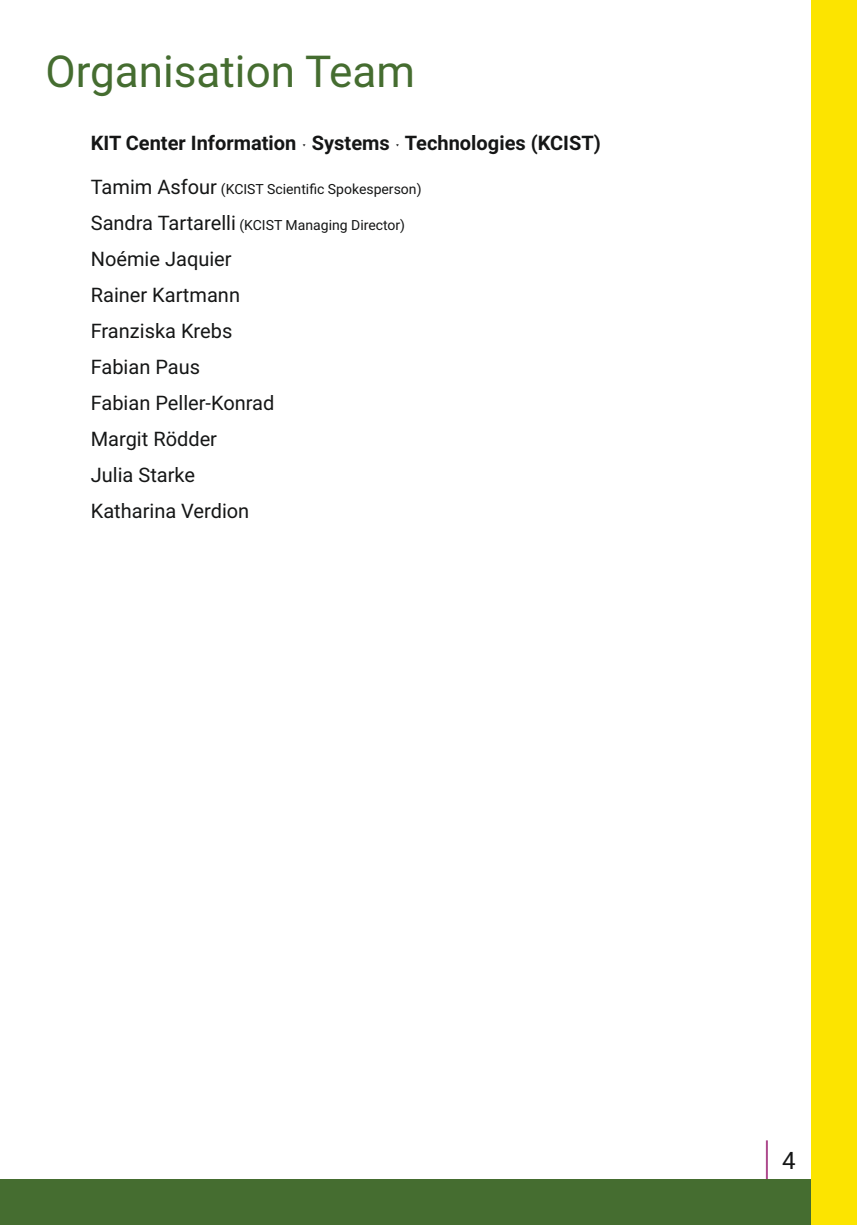
<style>
.page{position:relative;width:857px;height:1225px;background:#fff}
.page>*{position:absolute;margin:0;border:0;box-sizing:border-box;transform-origin:0 0}
.t1{font:44px "Roboto";color:#456d30}
.t2{font:24px "Roboto";color:#151616}
.t3{font:20px/36px "Roboto";color:#151616}
.t4{font:700 20px "Roboto";color:#151616}
.t5{font:14px "Roboto";color:#151616}
.s1{font-family:"Calibri"}
.s2{font-size:20px}
</style>
<div class="page">
<hr style="left:765px;top:1140px;width:2px;height:39px;background:#ad498c">
<div style="left:0;top:1179px;width:811px;height:46px;background:#456d30"></div>
<div style="left:811px;top:0;width:45px;height:1225px;background:#fce400"></div>
<h1 class="t1" style="left:45px;top:53px;width:371px">Organisation Team</h1>
<p class="t4" style="left:91px;top:135px;width:511px">KIT Center Information <span class="s1">ˑ</span> Systems <span class="s1">ˑ</span> Technologies (KCIST)</p>
<p class="t5" style="left:91px;top:183px;width:332px"><span class="s2">Tamim Asfour</span> (KCIST Scientific Spokesperson)</p>
<p class="t5" style="left:91px;top:219px;width:316px"><span class="s2">Sandra Tartarelli</span> (KCIST Managing Director)</p>
<p class="t3" style="left:91px;top:243px;width:185px">Noémie Jaquier<br>Rainer Kartmann<br>Franziska Krebs<br>Fabian Paus<br>Fabian Peller-Konrad<br>Margit Rödder<br>Julia Starke<br>Katharina Verdion</p>
<p class="t2" style="left:781px;top:1150px;width:15px">4</p>
</div>
